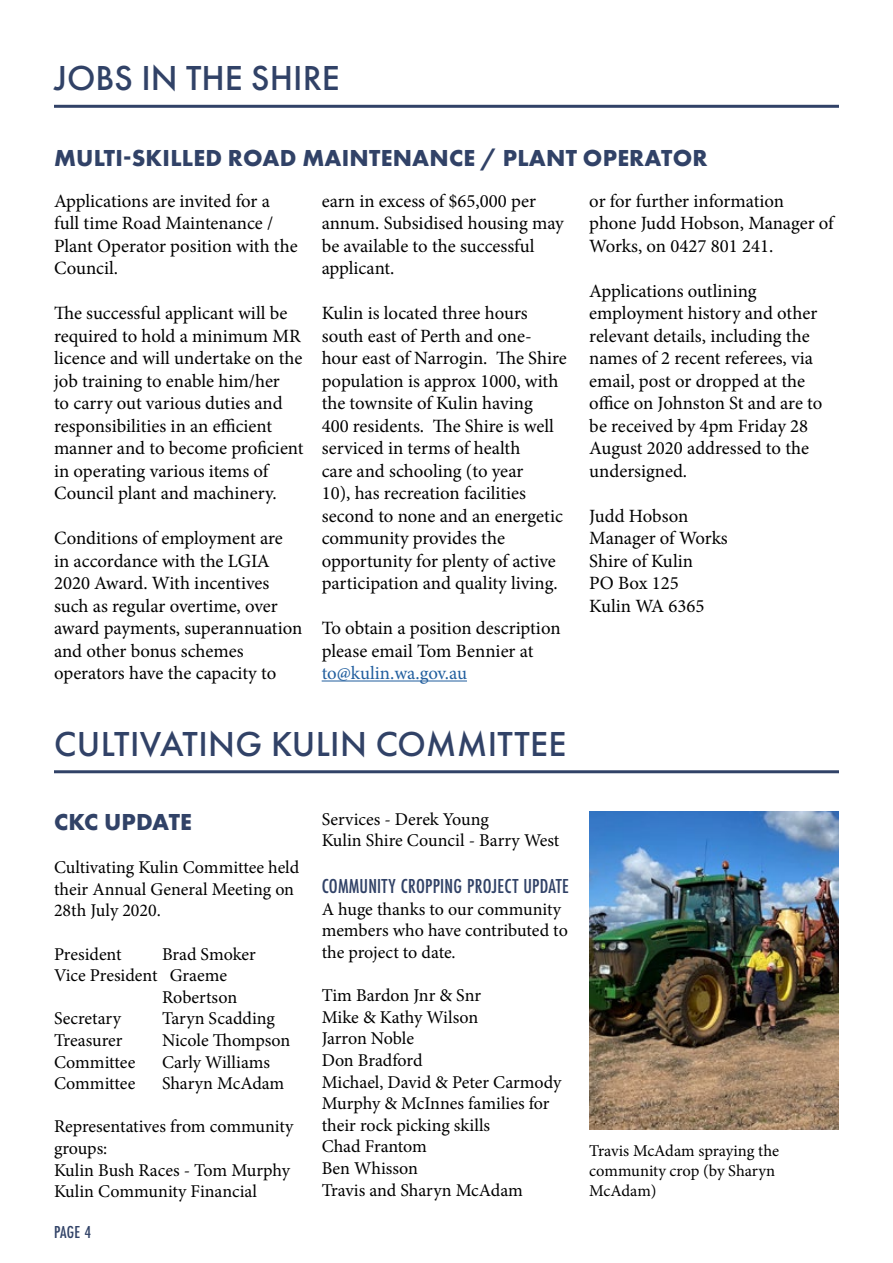
<style>
.page{position:relative;width:893px;height:1263px;background:#fff}
.page>*{position:absolute;margin:0;border:0;box-sizing:border-box;transform-origin:0 0}
.t1{font:500 36px "Futura PT";letter-spacing:.005em;color:#314267}
.t2{font:700 24px "Futura PT";letter-spacing:.01em;color:#314267}
.t3{font:500 21px "Futura PT Cond";letter-spacing:.01em;color:#314267}
.t4{font:18.75px/22.5px "Minion Pro";color:#000}
.t5{font:18.75px "Minion Pro";letter-spacing:-.005em;color:#215e9e}
.t6{font:18px/21.6px "Minion Pro";color:#000}
.t7{font:500 18px "Futura PT Cond";color:#314267}
.t8{font:16.5px/19.8px "Minion Pro";letter-spacing:-.005em;color:#000}
</style>
<div class="page">
<hr style="left:54px;top:105px;width:785px;height:3px;background:#314267">
<hr style="left:322px;top:680px;width:145px;height:1px;background:#215e9e">
<hr style="left:54px;top:770px;width:785px;height:3px;background:#314267">
<img style="left:589px;top:812px;width:250px;height:318px">
<h1 class="t1" style="left:54px;top:57px;width:287px">JOBS IN THE SHIRE</h1>
<p class="t2" style="left:54px;top:143px;width:655px">MULTI-SKILLED ROAD MAINTENANCE / PLANT OPERATOR</p>
<p class="t4" style="left:322px;top:189px;width:244px">earn in excess of $65,000 per annum. Subsidised housing may be available to the successful applicant.</p>
<p class="t4" style="left:322px;top:302px;width:247px">Kulin is located three hours south east of Perth and one&shy;hour east of Narrogin. The Shire population is approx 1000, with the townsite of Kulin having<br>400 residents. The Shire is well serviced in terms of health<br>care and schooling (to year<br>10), has recreation facilities second to none and an energetic community provides the opportunity for plenty of active participation and quality living.</p>
<p class="t4" style="left:322px;top:617px;width:240px">To obtain a position description please email Tom Bennier at</p>
<p class="t5" style="left:322px;top:660px;width:147px">to@kulin.wa.gov.au</p>
<p class="t4" style="left:54px;top:189px;width:245px">Applications are invited for a full time Road Maintenance /<br>Plant Operator position with the<br>Council.</p>
<p class="t4" style="left:54px;top:302px;width:251px">The successful applicant will be required to hold a minimum MR licence and will undertake on the job training to enable him/her<br>to carry out various duties and responsibilities in an efficient manner and to become proficient in operating various items of<br>Council plant and machinery.</p>
<p class="t4" style="left:54px;top:527px;width:250px">Conditions of employment are in accordance with the LGIA<br>2020 Award. With incentives such as regular overtime, over award payments, superannuation and other bonus schemes operators have the capacity to</p>
<p class="t4" style="left:589px;top:189px;width:246px">or for further information phone Judd Hobson, Manager of<br>Works, on 0427 801 241.</p>
<p class="t4" style="left:589px;top:279px;width:235px">Applications outlining employment history and other relevant details, including the names of 2 recent referees, via email, post or dropped at the office on Johnston St and are to be received by 4pm Friday 28<br>August 2020 addressed to the undersigned.</p>
<p class="t4" style="left:589px;top:504px;width:140px">Judd Hobson<br>Manager of Works<br>Shire of Kulin<br>PO Box 125<br>Kulin WA 6365</p>
<h1 class="t1" style="left:54px;top:722px;width:514px">CULTIVATING KULIN COMMITTEE</h1>
<p class="t2" style="left:54px;top:806px;width:139px">CKC UPDATE</p>
<p class="t6" style="left:54px;top:857px;width:247px">Cultivating Kulin Committee held their Annual General Meeting on<br>28th July 2020.</p>
<p class="t6" style="left:54px;top:943px;width:69px">President</p>
<p class="t6" style="left:162px;top:943px;width:95px">Brad Smoker</p>
<p class="t6" style="left:54px;top:965px;width:175px">Vice President Graeme</p>
<p class="t6" style="left:162px;top:986px;width:77px">Robertson</p>
<p class="t6" style="left:54px;top:1008px;width:69px">Secretary</p>
<p class="t6" style="left:162px;top:1008px;width:114px">Taryn Scadding</p>
<p class="t6" style="left:54px;top:1029px;width:70px">Treasurer</p>
<p class="t6" style="left:162px;top:1029px;width:130px">Nicole Thompson</p>
<p class="t6" style="left:54px;top:1051px;width:83px">Committee</p>
<p class="t6" style="left:162px;top:1051px;width:109px">Carly Williams</p>
<p class="t6" style="left:54px;top:1073px;width:83px">Committee</p>
<p class="t6" style="left:162px;top:1073px;width:124px">Sharyn McAdam</p>
<p class="t6" style="left:54px;top:1116px;width:241px">Representatives from community groups:<br>Kulin Bush Races - Tom Murphy<br>Kulin Community Financial</p>
<p class="t7" style="left:54px;top:1221px;width:39px">PAGE 4</p>
<p class="t6" style="left:322px;top:808px;width:239px">Services - Derek Young<br>Kulin Shire Council - Barry West</p>
<p class="t3" style="left:322px;top:874px;width:249px">COMMUNITY CROPPING PROJECT UPDATE</p>
<p class="t6" style="left:322px;top:898px;width:248px">A huge thanks to our community members who have contributed to the project to date.</p>
<p class="t6" style="left:322px;top:985px;width:241px">Tim Bardon Jnr &amp; Snr<br>Mike &amp; Kathy Wilson<br>Jarron Noble<br>Don Bradford<br>Michael, David &amp; Peter Carmody<br>Murphy &amp; McInnes families for their rock picking skills<br>Chad Frantom<br>Ben Whisson<br>Travis and Sharyn McAdam</p>
<p class="t8" style="left:589px;top:1141px;width:191px">Travis McAdam spraying the community crop (by Sharyn<br>McAdam)</p>
</div>
